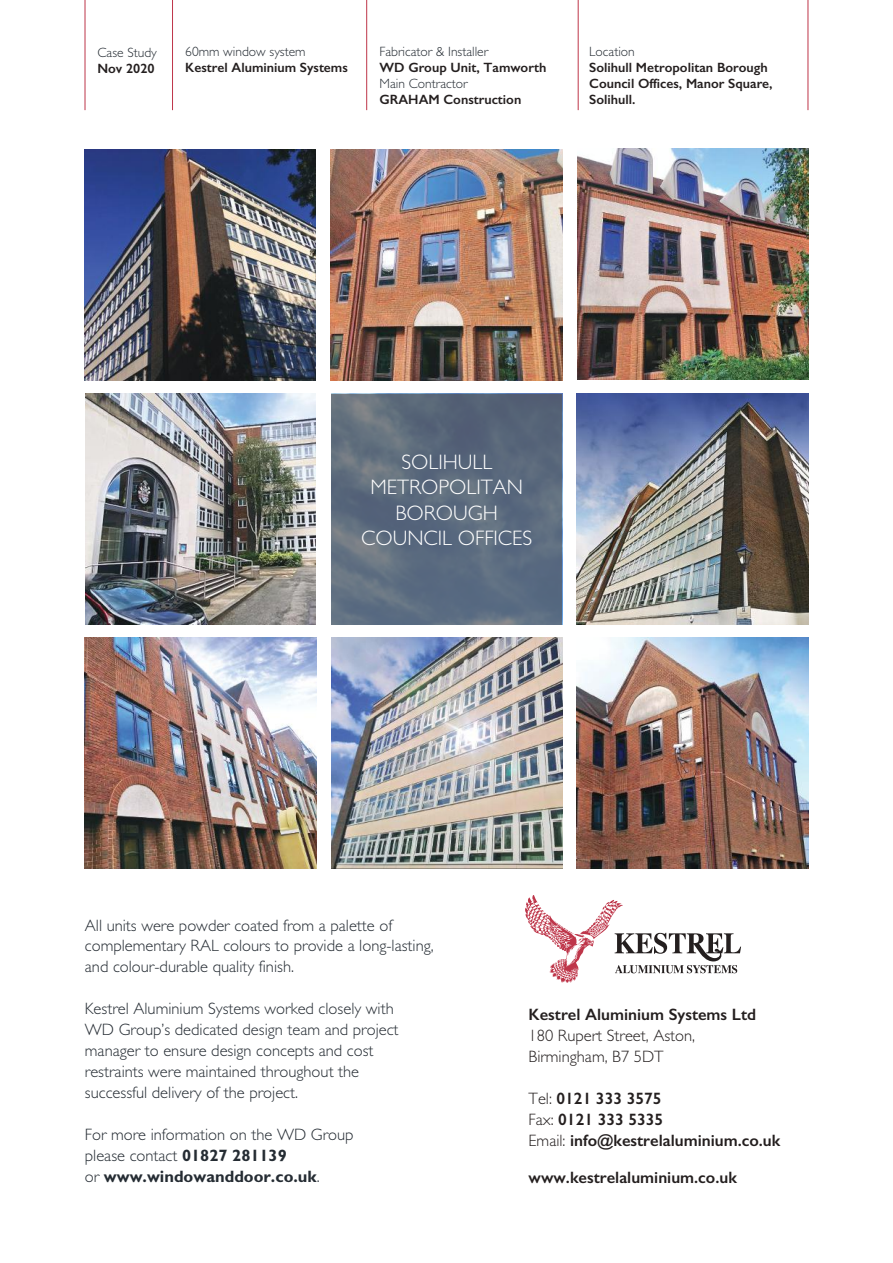
<style>
.page{position:relative;width:893px;height:1263px;background:#fff}
.page>*{position:absolute;margin:0;border:0;box-sizing:border-box;transform-origin:0 0}
.t1{font:300 21px/25.2px "Gill Sans";color:#fff;text-align:center}
.t2{font:300 16.5px/21px "Gill Sans";color:#252c33}
.t3{font:600 16.5px/21px "Gill Sans";color:#241f1f}
.t4{font:300 16.5px/21px "Gill Sans";color:#241f1f}
.t5{font:600 13.5px/16.2px "Gill Sans";color:#241f1f}
.t6{font:300 13.5px "Gill Sans";color:#252c33}
.s1{font-weight:700}
.s2{font-weight:300}
</style>
<div class="page">
<img style="left:577px;top:149px;width:231px;height:231px">
<img style="left:577px;top:394px;width:231px;height:230px">
<img style="left:331px;top:149px;width:231px;height:231px">
<img style="left:84px;top:637px;width:232px;height:232px">
<img style="left:577px;top:637px;width:231px;height:232px">
<img style="left:331px;top:637px;width:231px;height:231px">
<img style="left:84px;top:149px;width:232px;height:231px">
<img style="left:85px;top:394px;width:231px;height:230px">
<svg style="left:331px;top:394px;width:231px;height:230px;background:#5c6b7e"></svg>
<hr style="left:85px;top:0;width:1px;height:110px;background:#be3549">
<hr style="left:172px;top:0;width:1px;height:110px;background:#be3549">
<hr style="left:366px;top:0;width:1px;height:110px;background:#be3549">
<hr style="left:578px;top:0;width:1px;height:110px;background:#be3549">
<hr style="left:808px;top:0;width:1px;height:110px;background:#be3549">
<svg style="left:525px;top:895px;width:216px;height:88px"></svg>
<p class="t6" style="left:97px;top:45px;width:61px">Case Study</p>
<p class="t5" style="left:97px;top:61px;width:59px">Nov 2020</p>
<p class="t6" style="left:185px;top:44px;width:122px">60mm window system</p>
<p class="t5" style="left:185px;top:59px;width:164px">Kestrel Aluminium Systems</p>
<p class="t6" style="left:379px;top:44px;width:110px">Fabricator &amp; Installer</p>
<p class="t5" style="left:379px;top:59px;width:168px">WD Group Unit, Tamworth</p>
<p class="t6" style="left:379px;top:76px;width:90px">Main Contractor</p>
<p class="t5" style="left:379px;top:92px;width:143px">GRAHAM Construction</p>
<p class="t6" style="left:589px;top:44px;width:47px">Location</p>
<p class="t5" style="left:589px;top:59px;width:185px">Solihull Metropolitan Borough<br>Council Offices, Manor Square,<br>Solihull.</p>
<p class="t1" style="left:361px;top:450px;width:173px">SOLIHULL<br>METROPOLITAN<br>BOROUGH<br>COUNCIL OFFICES</p>
<p class="t2" style="left:85px;top:916px;width:350px;line-height:20.2px">All units were powder coated from a palette of complementary RAL colours to provide a long-lasting, and colour-durable quality finish.</p>
<p class="t2" style="left:85px;top:998px;width:315px">Kestrel Aluminium Systems worked closely with WD Group’s dedicated design team and project manager to ensure design concepts and cost restraints were maintained throughout the successful delivery of the project.</p>
<p class="t2" style="left:85px;top:1124px;width:270px">For more information on the WD Group please contact <span class="s1">01827 281139<br></span>or <span class="s1">www.windowanddoor.co.uk</span>.</p>
<p class="t3" style="left:529px;top:1003px;width:229px">Kestrel Aluminium Systems Ltd</p>
<p class="t4" style="left:529px;top:1025px;width:168px">180 Rupert Street, Aston,<br>Birmingham, B7 5DT</p>
<p class="t3" style="left:529px;top:1087px;width:253px"><span class="s2">Tel:</span> 0121 333 3575<br><span class="s2">Fax:</span> 0121 333 5335<br><span class="s2">Email:</span> info@kestrelaluminium.co.uk</p>
<p class="t3" style="left:529px;top:1167px;width:210px">www.kestrelaluminium.co.uk</p>
</div>
